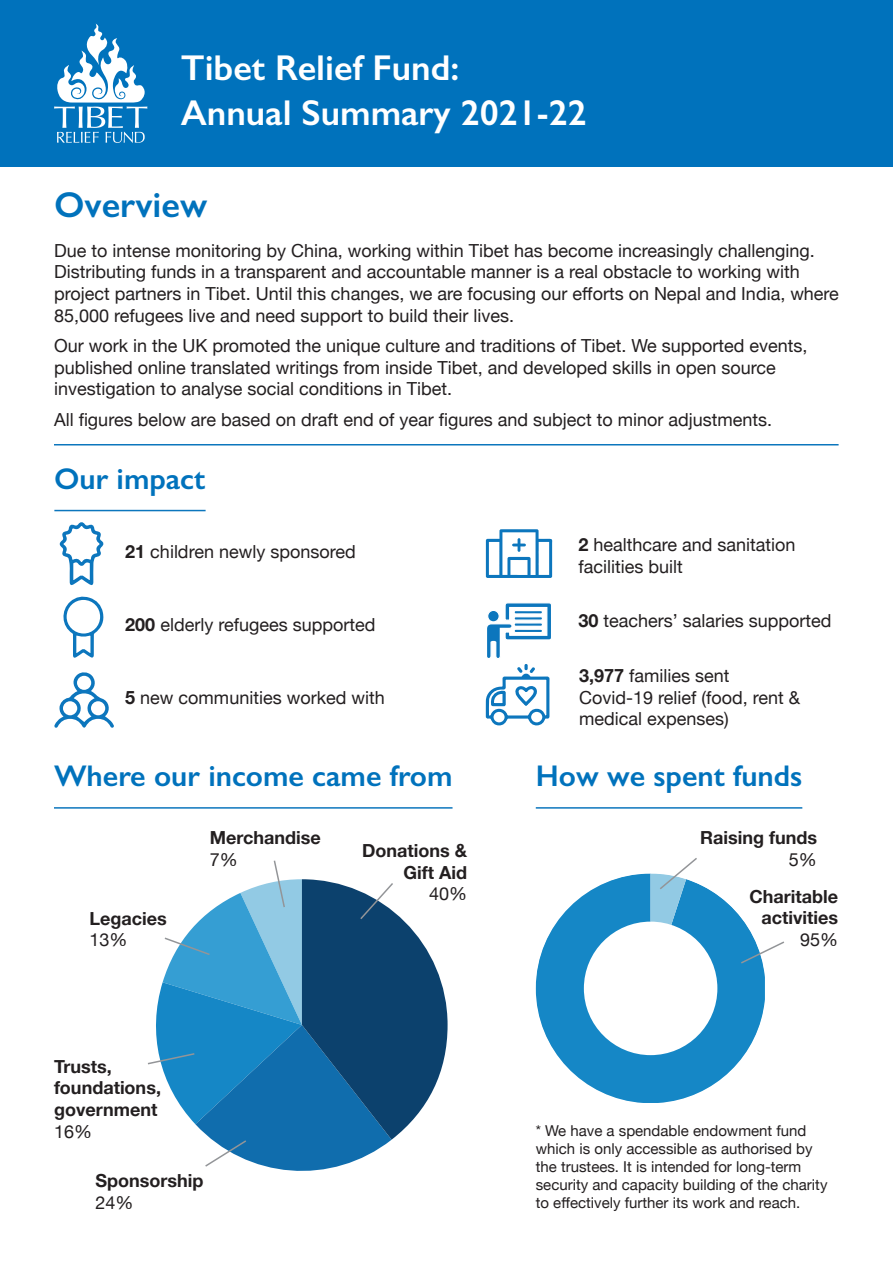
<style>
.page{position:relative;width:893px;height:1263px;background:#fff}
.page>*{position:absolute;margin:0;border:0;box-sizing:border-box;transform-origin:0 0}
.t1{font:600 36px "Gill Sans";color:#fff}
.t2{font:600 36px "Gill Sans";color:#0072bc}
.t3{font:600 30px "Gill Sans";color:#0072bc}
.t4{font:18px/21.6px "Helvetica Neue";color:#231f20}
.t5{font:700 18px "Helvetica Neue";color:#231f20}
.t6{font:15px/18px "Helvetica Neue";color:#231f20}
.s1{font-weight:700}
</style>
<div class="page">
<div style="left:0;top:0;width:893px;height:166px;background:#0072bc"></div>
<svg style="left:54px;top:24px;width:94px;height:119px"></svg>
<hr style="left:54px;top:510px;width:152px;height:1px;background:#0c76bd">
<hr style="left:54px;top:807px;width:399px;height:2px;background:#0c76bd">
<hr style="left:54px;top:444px;width:785px;height:1px;background:#0c76bd">
<svg style="left:148px;top:860px;width:300px;height:311px"></svg>
<svg style="left:536px;top:873px;width:229px;height:230px;fill:#1587c6"></svg>
<hr style="left:536px;top:807px;width:266px;height:2px;background:#0c76bd">
<svg style="left:651px;top:858px;width:48px;height:130px"></svg>
<svg style="left:739px;top:940px;width:45px;height:25px"></svg>
<svg style="left:57px;top:509px;width:49px;height:149px"></svg>
<svg style="left:54px;top:672px;width:60px;height:56px"></svg>
<svg style="left:485px;top:529px;width:68px;height:197px"></svg>
<p class="t1" style="left:181px;top:46px;width:280px">Tibet Relief Fund:</p>
<p class="t1" style="left:181px;top:91px;width:408px">Annual Summary 2021-22</p>
<p class="t2" style="left:54px;top:184px;width:155px">Overview</p>
<p class="t4" style="left:54px;top:241px;width:786px">Due to intense monitoring by China, working within Tibet has become increasingly challenging.<br>Distributing funds in a transparent and accountable manner is a real obstacle to working with project partners in Tibet. Until this changes, we are focusing our efforts on Nepal and India, where 85,000 refugees live and need support to build their lives.</p>
<p class="t4" style="left:54px;top:336px;width:755px">Our work in the UK promoted the unique culture and traditions of Tibet. We supported events, published online translated writings from inside Tibet, and developed skills in open source investigation to analyse social conditions in Tibet.</p>
<p class="t4" style="left:54px;top:410px;width:720px">All figures below are based on draft end of year figures and subject to minor adjustments.</p>
<p class="t3" style="left:54px;top:460px;width:153px">Our impact</p>
<p class="t4" style="left:125px;top:542px;width:232px"><span class="s1">21</span> children newly sponsored</p>
<p class="t4" style="left:125px;top:614px;width:252px"><span class="s1">200</span> elderly refugees supported</p>
<p class="t4" style="left:125px;top:688px;width:261px"><span class="s1">5</span> new communities worked with</p>
<p class="t3" style="left:54px;top:757px;width:400px">Where our income came from</p>
<p class="t5" style="left:89px;top:907px;width:79px">Legacies</p>
<p class="t4" style="left:89px;top:930px;width:40px">13%</p>
<p class="t5" style="left:210px;top:826px;width:112px">Merchandise</p>
<p class="t4" style="left:210px;top:849px;width:30px">7%</p>
<p class="t5" style="left:362px;top:840px;width:106px">Donations &amp;</p>
<p class="t5" style="left:403px;top:861px;width:65px">Gift Aid</p>
<p class="t4" style="left:429px;top:884px;width:40px">40%</p>
<p class="t5" style="left:54px;top:1055px;width:59px">Trusts,</p>
<p class="t5" style="left:54px;top:1077px;width:108px">foundations,</p>
<p class="t5" style="left:54px;top:1098px;width:105px">government</p>
<p class="t4" style="left:54px;top:1121px;width:40px">16%</p>
<p class="t5" style="left:96px;top:1169px;width:110px">Sponsorship</p>
<p class="t4" style="left:96px;top:1192px;width:40px">24%</p>
<p class="t4" style="left:578px;top:535px;width:219px"><span class="s1">2</span> healthcare and sanitation facilities built</p>
<p class="t4" style="left:578px;top:611px;width:255px"><span class="s1">30</span> teachers’ salaries supported</p>
<p class="t4" style="left:579px;top:666px;width:152px"><span class="s1">3,977</span> families sent</p>
<p class="t4" style="left:579px;top:688px;width:223px">Covid-19 relief (food, rent &amp; medical expenses)</p>
<p class="t3" style="left:536px;top:757px;width:268px">How we spent funds</p>
<p class="t5" style="left:700px;top:826px;width:118px">Raising funds</p>
<p class="t4" style="left:789px;top:849px;width:30px">5%</p>
<p class="t5" style="left:750px;top:885px;width:90px">Charitable</p>
<p class="t5" style="left:762px;top:907px;width:78px">activities</p>
<p class="t4" style="left:800px;top:930px;width:40px">95%</p>
<p class="t6" style="left:536px;top:1122px;width:293px">* We have a spendable endowment fund which is only accessible as authorised by the trustees. It is intended for long-term security and capacity building of the charity to effectively further its work and reach.</p>
</div>
